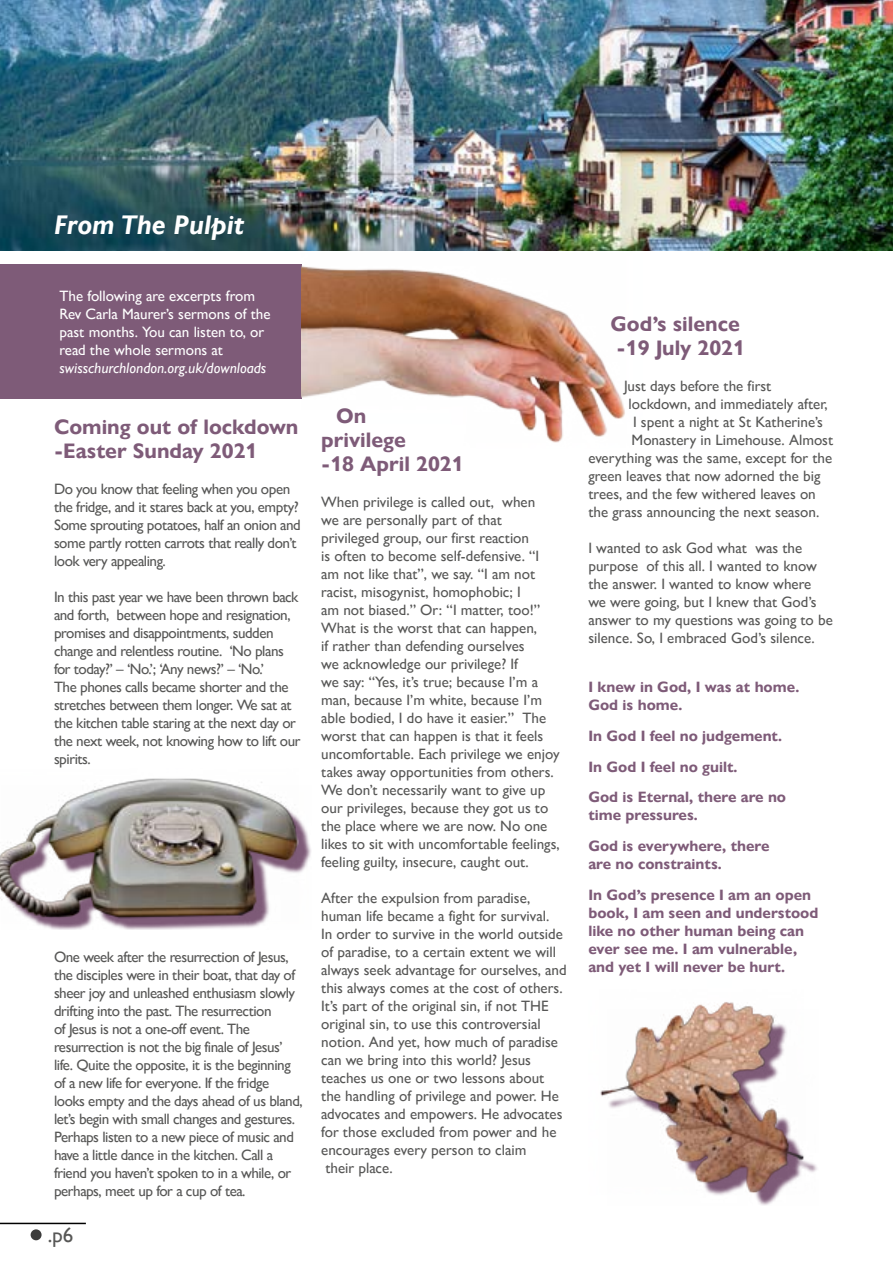
<style>
.page{position:relative;width:893px;height:1263px;background:#fff}
.page>*{position:absolute;margin:0;border:0;box-sizing:border-box;transform-origin:0 0}
.t1{font:italic 700 27px "Gill Sans Nova";color:#fff}
.t2{font:700 21px/24px "Gill Sans Nova";color:#7e5b78}
.t3{font:21px "Gill Sans Nova";color:#575756}
.t4{font:15px/18px "Gill Sans Nova";color:#575756}
.t5{font:15px/18px "Gill Sans Nova";letter-spacing:-.03em;color:#575756}
.t6{font:700 15px/18px "Gill Sans Nova";color:#7e5b78}
.t7{font:15px/18px "Gill Sans Nova";color:#fff}
.t8{font:italic 15px "Gill Sans Nova";color:#fff}
</style>
<div class="page">
<img style="left:0;top:0;width:893px;height:251px">
<div style="left:31px;top:1229px;width:11px;height:11px;background:#3c3c3b;border-radius:50%"></div>
<hr style="left:0;top:1223px;width:86px;height:1px;background:#000">
<div style="left:0;top:264px;width:302px;height:135px;background:#7e5b78"></div>
<img style="left:302px;top:231px;width:341px;height:212px">
<img style="left:600px;top:1002px;width:217px;height:204px">
<svg style="left:37px;top:843px;width:274px;height:87px"></svg>
<img style="left:0;top:778px;width:309px;height:146px">
<h1 class="t1" style="left:54px;top:209px;width:192px">From The Pulpit</h1>
<p class="t7" style="left:60px;top:287px;width:213px">The following are excerpts from<br>Rev Carla Maurer’s sermons of the past months. You can listen to, or read the whole sermons at</p>
<p class="t8" style="left:60px;top:359px;width:208px">swisschurchlondon.org.uk/downloads</p>
<h2 class="t2" style="left:54px;top:415px;width:246px">Coming out of lockdown -Easter Sunday 2021</h2>
<p class="t5" style="left:54px;top:480px;width:248px">Do you know that feeling when you open the fridge, and it stares back at you, empty?<br>Some sprouting potatoes, half an onion and some partly rotten carrots that really don’t look very appealing.</p>
<p class="t5" style="left:54px;top:588px;width:248px">In this past year we have been thrown back and forth, between hope and resignation, promises and disappointments, sudden change and relentless routine. ‘No plans for today?’ – ‘No.’; ‘Any news?’ – ‘No.’<br>The phones calls became shorter and the stretches between them longer. We sat at the kitchen table staring at the next day or the next week, not knowing how to lift our spirits.</p>
<p class="t5" style="left:54px;top:948px;width:250px">One week after the resurrection of Jesus, the disciples were in their boat, that day of sheer joy and unleashed enthusiasm slowly drifting into the past. The resurrection<br>of Jesus is not a one-off event. The resurrection is not the big finale of Jesus’ life. Quite the opposite, it is the beginning of a new life for everyone. If the fridge looks empty and the days ahead of us bland, let’s begin with small changes and gestures.<br>Perhaps listen to a new piece of music and have a little dance in the kitchen. Call a friend you haven’t spoken to in a while, or perhaps, meet up for a cup of tea.</p>
<h2 class="t3" style="left:48px;top:1223px;width:27px">.p6</h2>
<h2 class="t2" style="left:321px;top:404px;width:144px;text-indent:15px">On<br>privilege<br>-18 April 2021</h2>
<p class="t4" style="left:321px;top:493px;width:240px">When privilege is called out, when<br>we are personally part of that privileged group, our first reaction<br>is often to become self-defensive. “I am not like that”, we say. “I am not racist, misogynist, homophobic; I<br>am not biased.” Or: “I matter, too!” What is the worst that can happen,<br>if rather than defending ourselves<br>we acknowledge our privilege? If<br>we say: “Yes, it’s true; because I’m a man, because I’m white, because I’m able bodied, I do have it easier.” The worst that can happen is that it feels uncomfortable. Each privilege we enjoy takes away opportunities from others.<br>We don’t necessarily want to give up our privileges, because they got us to the place where we are now. No one likes to sit with uncomfortable feelings, feeling guilty, insecure, caught out.</p>
<p class="t4" style="left:321px;top:889px;width:247px">After the expulsion from paradise, human life became a fight for survival.<br>In order to survive in the world outside of paradise, to a certain extent we will always seek advantage for ourselves, and this always comes at the cost of others.<br>It’s part of the original sin, if not THE original sin, to use this controversial notion. And yet, how much of paradise can we bring into this world? Jesus teaches us one or two lessons about the handling of privilege and power. He advocates and empowers. He advocates for those excluded from power and he encourages every person to claim<br>their place.</p>
<h2 class="t2" style="left:610px;top:312px;width:136px">God’s silence -19 July 2021</h2>
<p class="t4" style="left:624px;top:377px;width:149px">Just days before the first</p>
<p class="t4" style="left:628px;top:395px;width:201px">lockdown, and immediately after,</p>
<p class="t4" style="left:633px;top:413px;width:191px">I spent a night at St Katherine’s</p>
<p class="t4" style="left:632px;top:431px;width:203px">Monastery in Limehouse. Almost</p>
<p class="t4" style="left:588px;top:449px;width:245px">everything was the same, except for the</p>
<p class="t4" style="left:588px;top:467px;width:234px">green leaves that now adorned the big</p>
<p class="t4" style="left:588px;top:485px;width:229px">trees, and the few withered leaves on</p>
<p class="t4" style="left:588px;top:503px;width:233px">the grass announcing the next season.</p>
<p class="t4" style="left:588px;top:539px;width:246px">I wanted to ask God what was the purpose of this all. I wanted to know the answer. I wanted to know where<br>we were going, but I knew that God’s answer to my questions was going to be silence. So, I embraced God’s silence.</p>
<p class="t6" style="left:588px;top:678px;width:212px">I knew in God, I was at home.<br>God is home.</p>
<p class="t6" style="left:588px;top:720px;width:199px;line-height:30.8px">In God I feel no judgement.<br>In God I feel no guilt.<br>God is Eternal, there are no</p>
<p class="t6" style="left:588px;top:800px;width:183px;line-height:30.8px">time pressures.<br>God is everywhere, there</p>
<p class="t6" style="left:588px;top:849px;width:224px;line-height:30.8px">are no constraints.<br>In God’s presence I am an open</p>
<p class="t6" style="left:588px;top:904px;width:232px">book, I am seen and understood like no other human being can ever see me. I am vulnerable, and yet I will never be hurt.</p>
</div>
